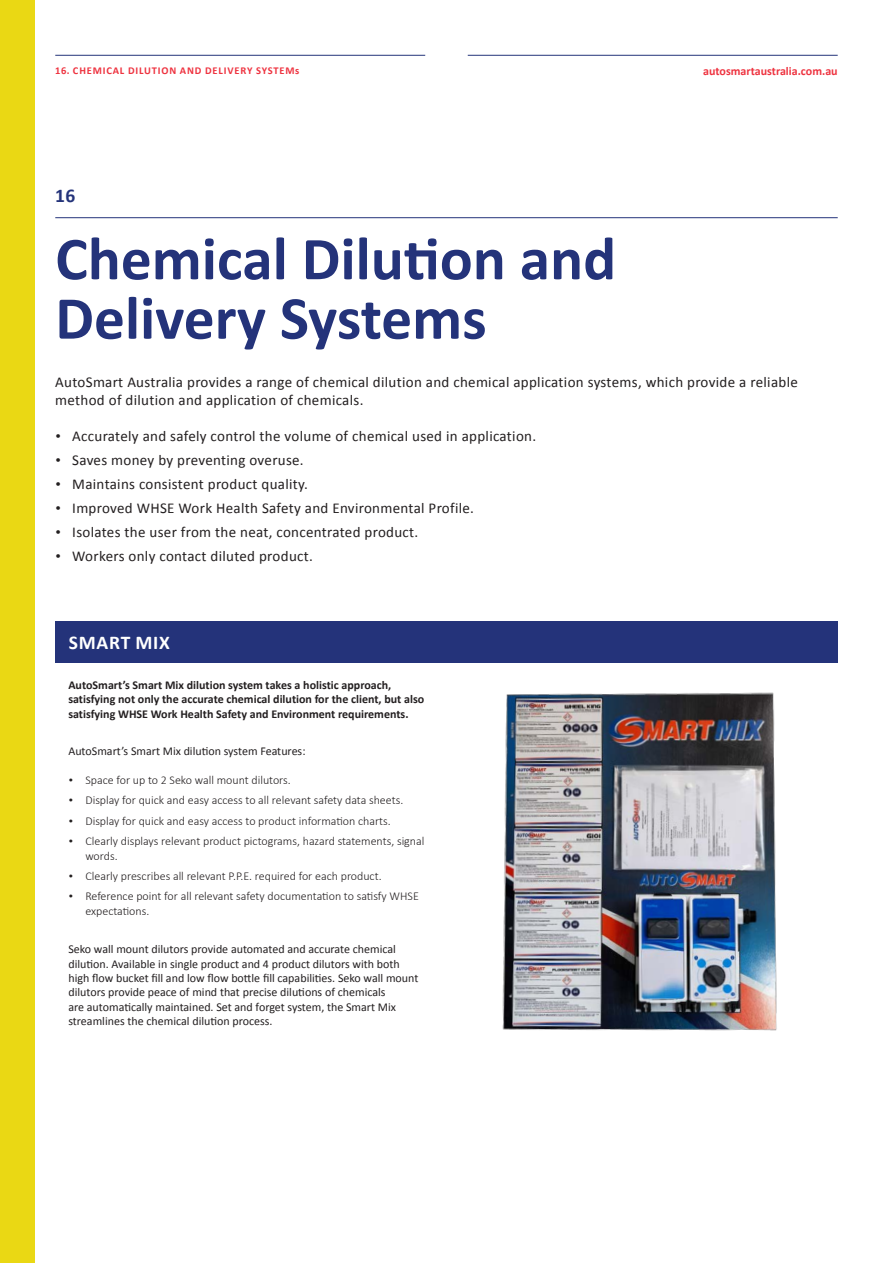
<style>
.page{position:relative;width:893px;height:1263px;background:#fff}
.page>*{position:absolute;margin:0;border:0;box-sizing:border-box;transform-origin:0 0}
.t1{font:700 61.5px/59.4px "Calibri";color:#24337a}
.t2{font:700 19.5px "Calibri";letter-spacing:.04em;color:#fff}
.t3{font:700 19.5px "Calibri";color:#24337a}
.t4{font:15px/18px "Calibri";letter-spacing:.02em;color:#231f20}
.t5{font:12px/14.4px "Calibri";color:#231f20}
.t6{font:300 12px/14.4px "Calibri";color:#231f20}
.Subheading{font:700 12px/14.4px "Calibri";color:#231f20}
.t7{font:700 12px "Calibri";color:#ee3340}
.t8{font:700 10.5px "Calibri";letter-spacing:.08em;color:#ee3340}
.s1{font-family:"Poppins"}
.s2{font-family:"Poppins";font-weight:400}
</style>
<div class="page">
<hr style="left:55px;top:55px;width:370px;height:1px;background:#24337a">
<hr style="left:468px;top:55px;width:370px;height:1px;background:#24337a">
<hr style="left:55px;top:217px;width:783px;height:1px;background:#24337a">
<div style="left:55px;top:621px;width:783px;height:42px;background:#24337a"></div>
<img style="left:502px;top:692px;width:275px;height:339px">
<div style="left:0;top:0;width:34px;height:1263px;background:#ead814"></div>
<p class="t8" style="left:55px;top:64px;width:246px">16. CHEMICAL DILUTION AND DELIVERY SYSTEMs</p>
<p class="t3" style="left:55px;top:182px;width:21px">16</p>
<p class="t1" style="left:55px;top:227px;width:562px">Chemical Dilution and<br>Delivery Systems</p>
<p class="t7" style="left:703px;top:63px;width:136px">autosmartaustralia.com.au</p>
<p class="t4" style="left:55px;top:373px;width:744px">AutoSmart Australia provides a range of chemical dilution and chemical application systems, which provide a reliable method of dilution and application of chemicals.</p>
<p class="t4" style="left:55px;top:427px;width:482px"><span class="s1">•</span> Accurately and safely control the volume of chemical used in application.</p>
<p class="t4" style="left:55px;top:451px;width:250px"><span class="s1">•</span> Saves money by preventing overuse.</p>
<p class="t4" style="left:55px;top:475px;width:254px"><span class="s1">•</span> Maintains consistent product quality.</p>
<p class="t4" style="left:55px;top:499px;width:420px"><span class="s1">•</span> Improved WHSE Work Health Safety and Environmental Profile.</p>
<p class="t4" style="left:55px;top:523px;width:365px"><span class="s1">•</span> Isolates the user from the neat, concentrated product.</p>
<p class="t4" style="left:55px;top:547px;width:259px"><span class="s1">•</span> Workers only contact diluted product.</p>
<p class="t2" style="left:69px;top:629px;width:103px">SMART MIX</p>
<p class="Subheading" style="left:68px;top:677px;width:357px">AutoSmart’s Smart Mix dilution system takes a holistic approach, satisfying not only the accurate chemical dilution for the client, but also satisfying WHSE Work Health Safety and Environment requirements.</p>
<p class="t5" style="left:68px;top:744px;width:239px">AutoSmart’s Smart Mix dilution system Features:</p>
<p class="t6" style="left:68px;top:773px;width:224px"><span class="s2">•</span> Space for up to 2 Seko wall mount dilutors.</p>
<p class="t6" style="left:68px;top:793px;width:336px"><span class="s2">•</span> Display for quick and easy access to all relevant safety data sheets.</p>
<p class="t6" style="left:68px;top:813px;width:324px"><span class="s2">•</span> Display for quick and easy access to product information charts.</p>
<p class="t6" style="left:85px;top:834px;width:341px;text-indent:-17px"><span class="s2">•</span> Clearly displays relevant product pictograms, hazard statements, signal words.</p>
<p class="t6" style="left:68px;top:869px;width:315px"><span class="s2">•</span> Clearly prescribes all relevant P.P.E. required for each product.</p>
<p class="t6" style="left:85px;top:889px;width:335px;text-indent:-17px"><span class="s2">•</span> Reference point for all relevant safety documentation to satisfy WHSE expectations.</p>
<p class="t5" style="left:68px;top:942px;width:352px">Seko wall mount dilutors provide automated and accurate chemical dilution. Available in single product and 4 product dilutors with both high flow bucket fill and low flow bottle fill capabilities. Seko wall mount dilutors provide peace of mind that precise dilutions of chemicals<br>are automatically maintained. Set and forget system, the Smart Mix streamlines the chemical dilution process.</p>
</div>
